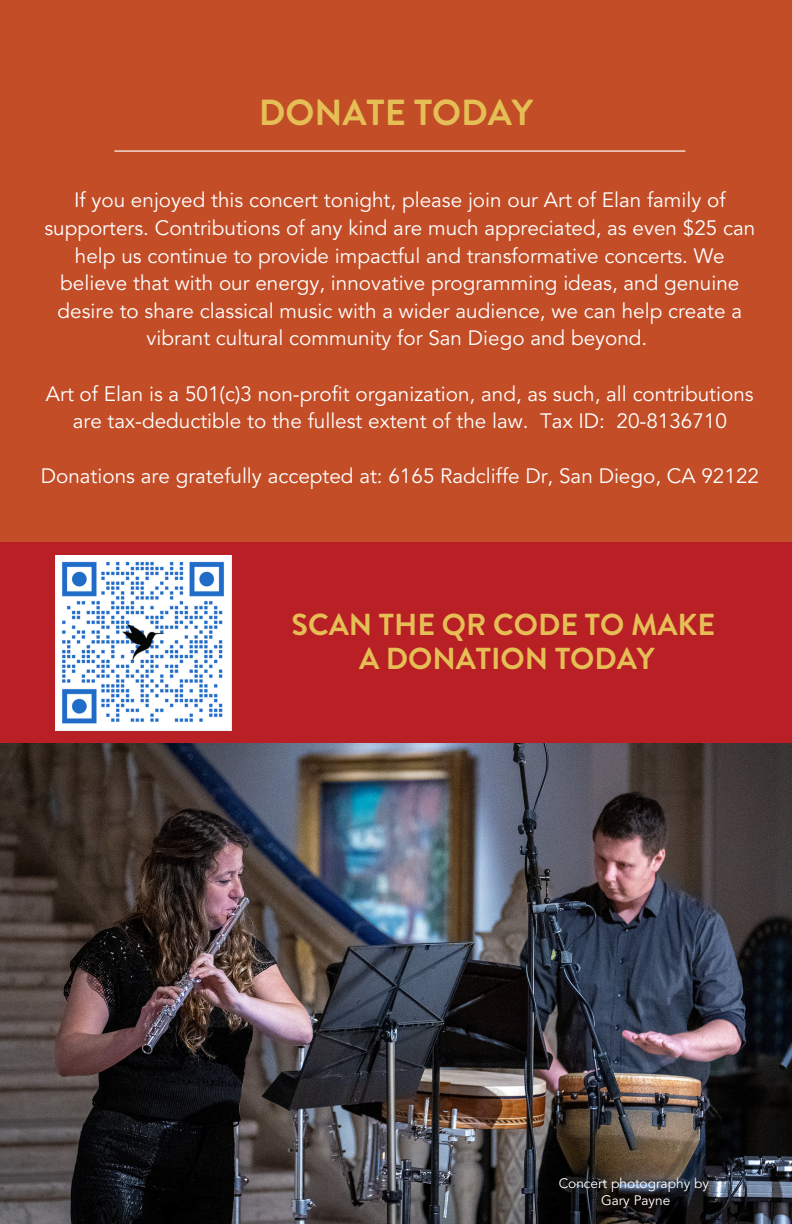
<style>
.page{position:relative;width:792px;height:1224px;background:#c24d27}
.page>*{position:absolute;margin:0;border:0;box-sizing:border-box;transform-origin:0 0}
.t1{font:700 36.2px "Brandon Grotesque";color:#e5bf56}
.t2{font:700 30.4px "Brandon Grotesque";color:#e5bf56}
.t3{font:20.8px/27.6px "Avenir LT Std";color:#fff;text-align:center}
.t4{font:13.6px "Avenir LT Std";color:#fff}
</style>
<div class="page">
<img style="left:0;top:743px;width:792px;height:481px">
<div style="left:0;top:542px;width:792px;height:201px;background:#b92025"></div>
<hr style="left:115px;top:150px;width:570px;height:2px;background:#fff">
<img style="left:56px;top:555px;width:175px;height:176px">
<p class="t1" style="left:259px;top:87px;width:276px">DONATE TODAY</p>
<p class="t3" style="left:44px;top:188px;width:712px">If you enjoyed this concert tonight, please join our Art of Elan family of supporters. Contributions of any kind are much appreciated, as even $25 can help us continue to provide impactful and transformative concerts. We believe that with our energy, innovative programming ideas, and genuine desire to share classical music with a wider audience, we can help create a vibrant cultural community for San Diego and beyond.</p>
<p class="t3" style="left:46px;top:381px;width:709px">Art of Elan is a 501(c)3 non-profit organization, and, as such, all contributions are tax-deductible to the fullest extent of the law. Tax ID: 20-8136710</p>
<p class="t3" style="left:41px;top:464px;width:720px">Donations are gratefully accepted at: 6165 Radcliffe Dr, San Diego, CA 92122</p>
<p class="t2" style="left:292px;top:603px;width:425px">SCAN THE QR CODE TO MAKE</p>
<p class="t2" style="left:359px;top:637px;width:297px">A DONATION TODAY</p>
<p class="t4" style="left:559px;top:1178px;width:152px">Concert photography by</p>
<p class="t4" style="left:601px;top:1195px;width:71px">Gary Payne</p>
</div>
